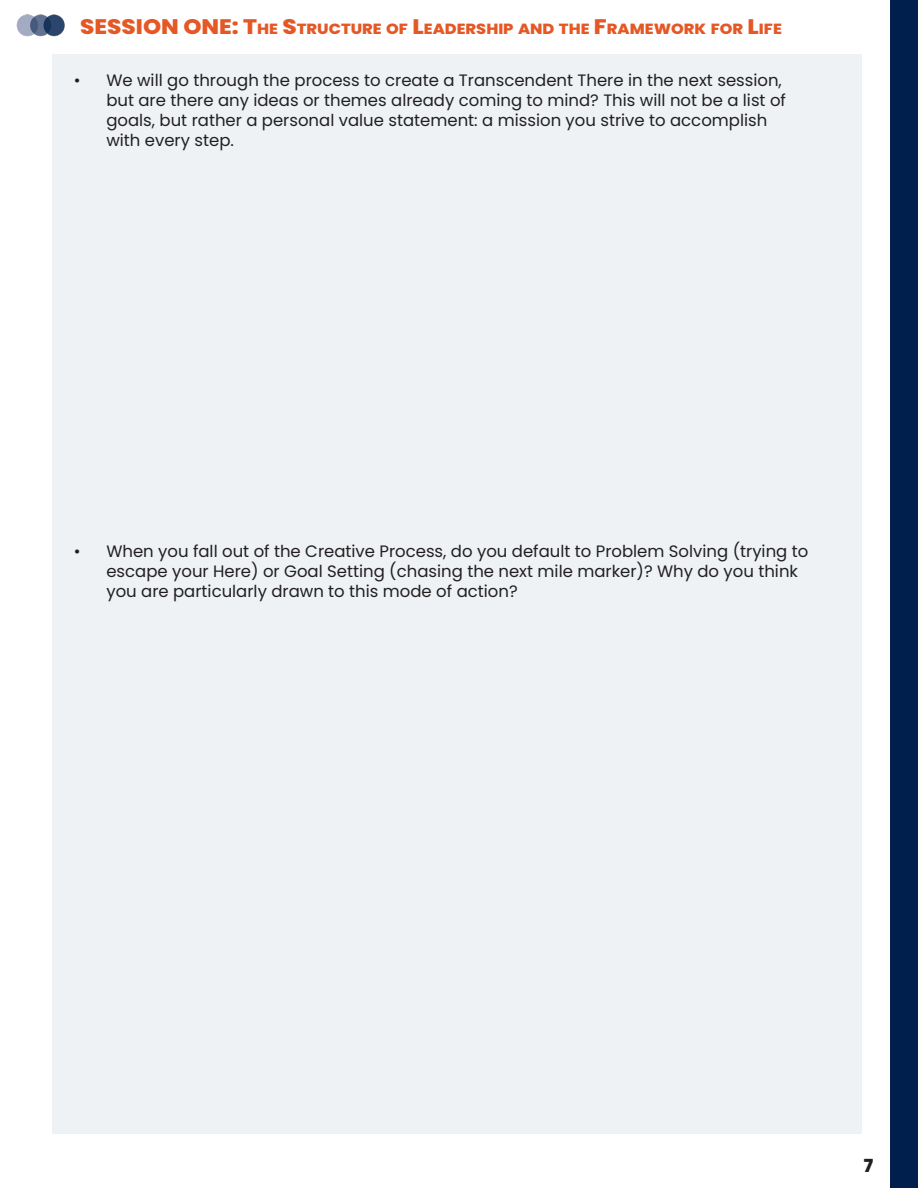
<style>
.page{position:relative;width:918px;height:1188px;background:#fff}
.page>*{position:absolute;margin:0;border:0;box-sizing:border-box;transform-origin:0 0}
.t1{font:800 18px "Poppins";color:#231f20}
.t2{font:16.5px "Poppins";color:#231f20}
.t3{font:800 14.7px "Poppins";color:#e55825;scale:1.1 1}
.s1{font-size:21px}
</style>
<div class="page">
<div style="left:52px;top:54px;width:810px;height:1080px;background:#eef2f4"></div>
<div style="left:891px;top:0;width:27px;height:1188px;background:#001f4c"></div>
<img style="left:16px;top:14px;width:49px;height:23px">
<p class="t3" style="left:80px;top:20px;width:639px"><span class="s1">SESSION ONE:</span> <span class="s1">T</span>HE <span class="s1">S</span>TRUCTURE OF <span class="s1">L</span>EADERSHIP AND THE <span class="s1">F</span>RAMEWORK FOR <span class="s1">L</span>IFE</p>
<p class="t2" style="left:74px;top:71px;width:709px">• We will go through the process to create a Transcendent There in the next session,</p>
<p class="t2" style="left:106px;top:91px;width:681px">but are there any ideas or themes already coming to mind? This will not be a list of</p>
<p class="t2" style="left:106px;top:111px;width:662px">goals, but rather a personal value statement: a mission you strive to accomplish</p>
<p class="t2" style="left:106px;top:130px;width:129px">with every step.</p>
<p class="t2" style="left:74px;top:542px;width:736px">• When you fall out of the Creative Process, do you default to Problem Solving (trying to</p>
<p class="t2" style="left:106px;top:562px;width:693px">escape your Here) or Goal Setting (chasing the next mile marker)? Why do you think</p>
<p class="t2" style="left:106px;top:581px;width:413px">you are particularly drawn to this mode of action?</p>
<p class="t1" style="left:864px;top:1156px;width:11px">7</p>
</div>
